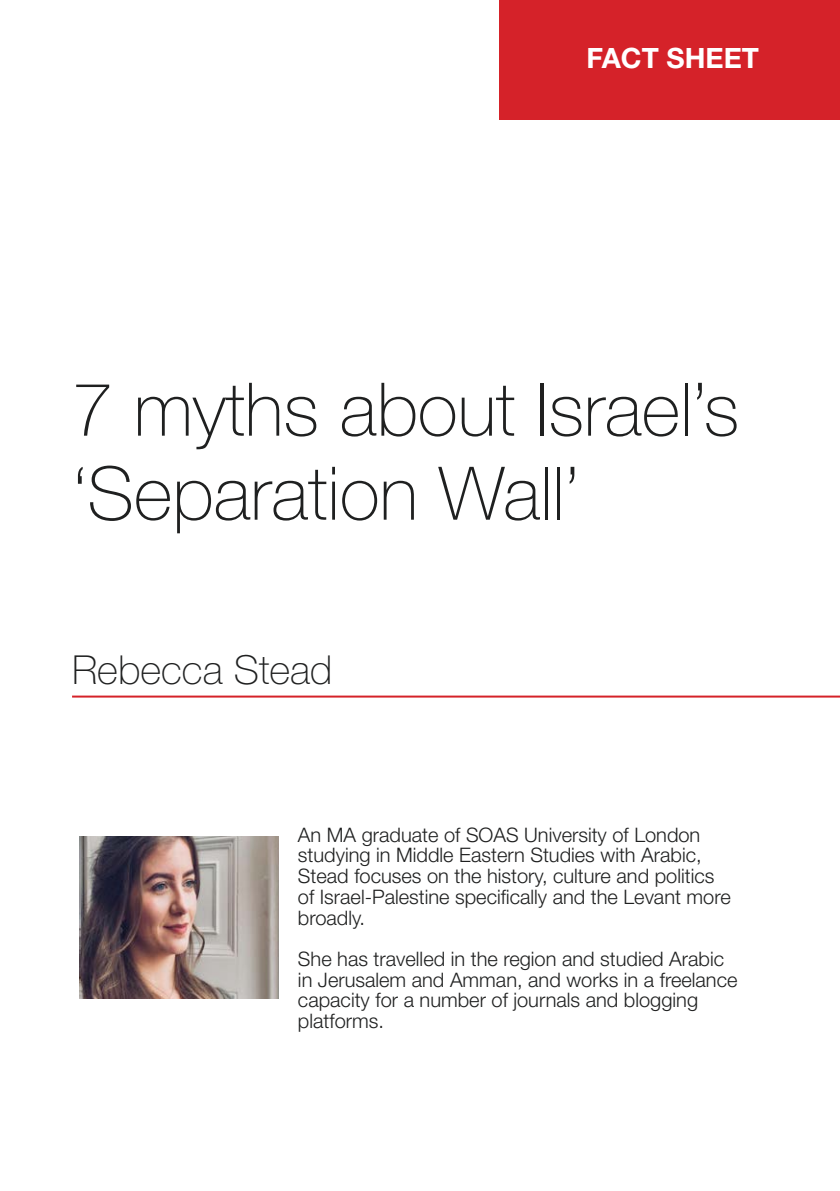
<style>
.page{position:relative;width:840px;height:1191px;background:#fff}
.page>*{position:absolute;margin:0;border:0;box-sizing:border-box;transform-origin:0 0}
.t1{font:100 74px/84px "Helvetica Neue LT Std";color:#1f2020}
.t2{font:100 40px "Helvetica Neue LT Std";color:#1f2020}
.t3{font:700 28px "Helvetica Neue LT Std";color:#fff}
.t4{font:300 20px/20.6px "Helvetica Neue LT Std";color:#1f2020}
</style>
<div class="page">
<div style="left:499px;top:0;width:340px;height:119px;background:#d52229"></div>
<img style="left:79px;top:836px;width:199px;height:162px">
<hr style="left:72px;top:695px;width:767px;height:2px;background:#d52229">
<p class="t3" style="left:586px;top:41px;width:174px">FACT SHEET</p>
<p class="t1" style="left:72px;top:367px;width:668px">7 myths about Israel’s ‘Separation Wall’</p>
<p class="t2" style="left:72px;top:646px;width:262px">Rebecca Stead</p>
<p class="t4" style="left:298px;top:824px;width:434px">An MA graduate of SOAS University of London studying in Middle Eastern Studies with Arabic, Stead focuses on the history, culture and politics of Israel-Palestine specifically and the Levant more broadly.</p>
<p class="t4" style="left:298px;top:948px;width:441px">She has travelled in the region and studied Arabic in Jerusalem and Amman, and works in a freelance capacity for a number of journals and blogging platforms.</p>
</div>
